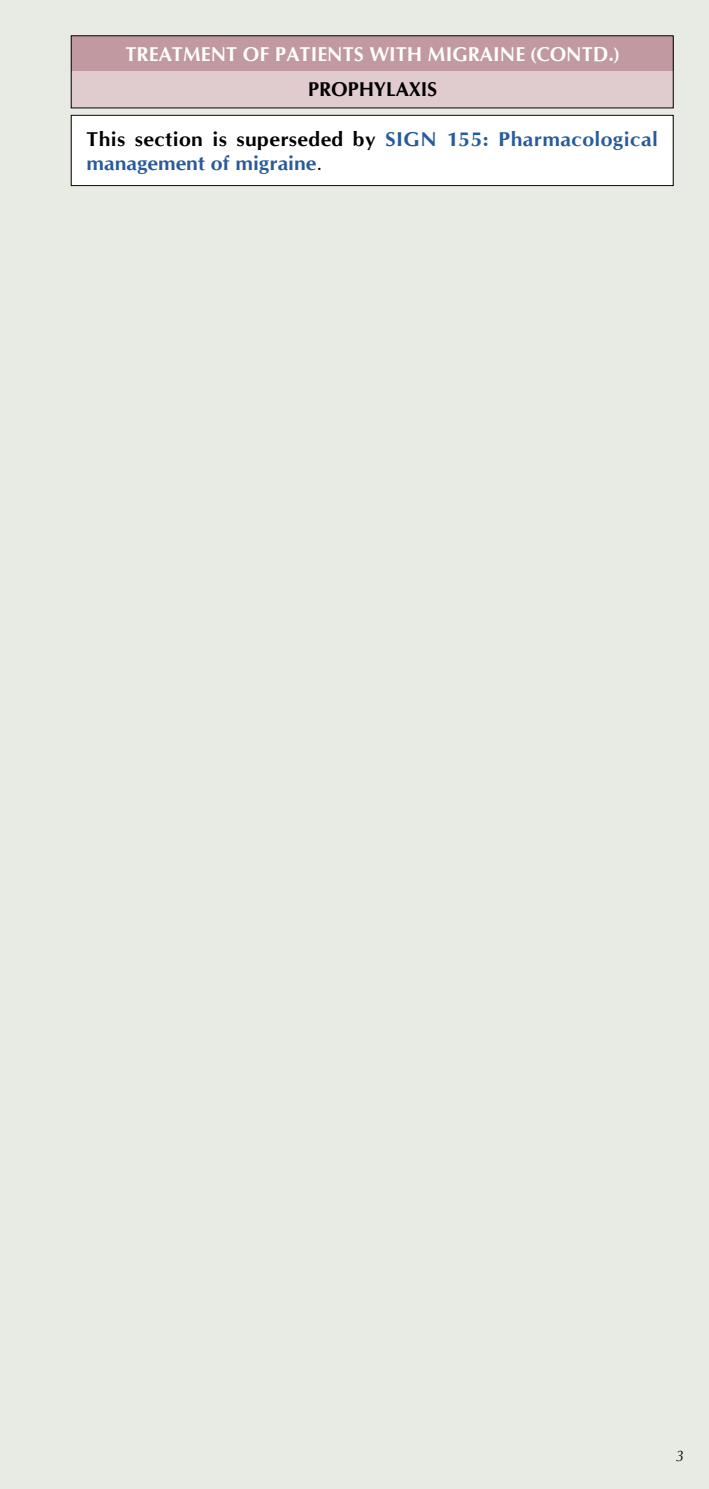
<style>
.page{position:relative;width:709px;height:1489px;background:#fff}
.page>*{position:absolute;margin:0;border:0;box-sizing:border-box;transform-origin:0 0}
.t1{font:700 20px/24px "CG Omega";letter-spacing:.02em;color:#275b9b;scale:1.06 1}
.t2{font:700 20px "CG Omega";color:#fff}
.t3{font:700 20px "CG Omega";letter-spacing:-.01em;color:#000}
.t4{font:italic 15px "CG Omega";color:#000}
.s1{color:#000}
.s2{font-weight:400;color:#000}
</style>
<div class="page">
<div style="left:0;top:0;width:709px;height:1488px;background:#e7ebe3"></div>
<div style="left:71px;top:36px;width:602px;height:35px;background:#c199a0"></div>
<div style="left:71px;top:71px;width:602px;height:36px;background:#e0cccf"></div>
<div style="left:71px;top:115px;width:602px;height:71px;background:#fff"></div>
<div style="left:71px;top:115px;width:602px;height:71px;border:1px solid #000"></div>
<p class="t2" style="left:125px;top:41px;width:495px">TREATMENT OF PATIENTS WITH MIGRAINE (CONTD.)</p>
<p class="t3" style="left:308px;top:77px;width:131px">PROPHYLAXIS</p>
<p class="t1" style="left:87px;top:127px;width:540px"><span class="s1">This section is superseded by</span> SIGN 155: Pharmacological management of migraine<span class="s2">.</span></p>
<p class="t4" style="left:675px;top:1446px;width:10px">3</p>
</div>
